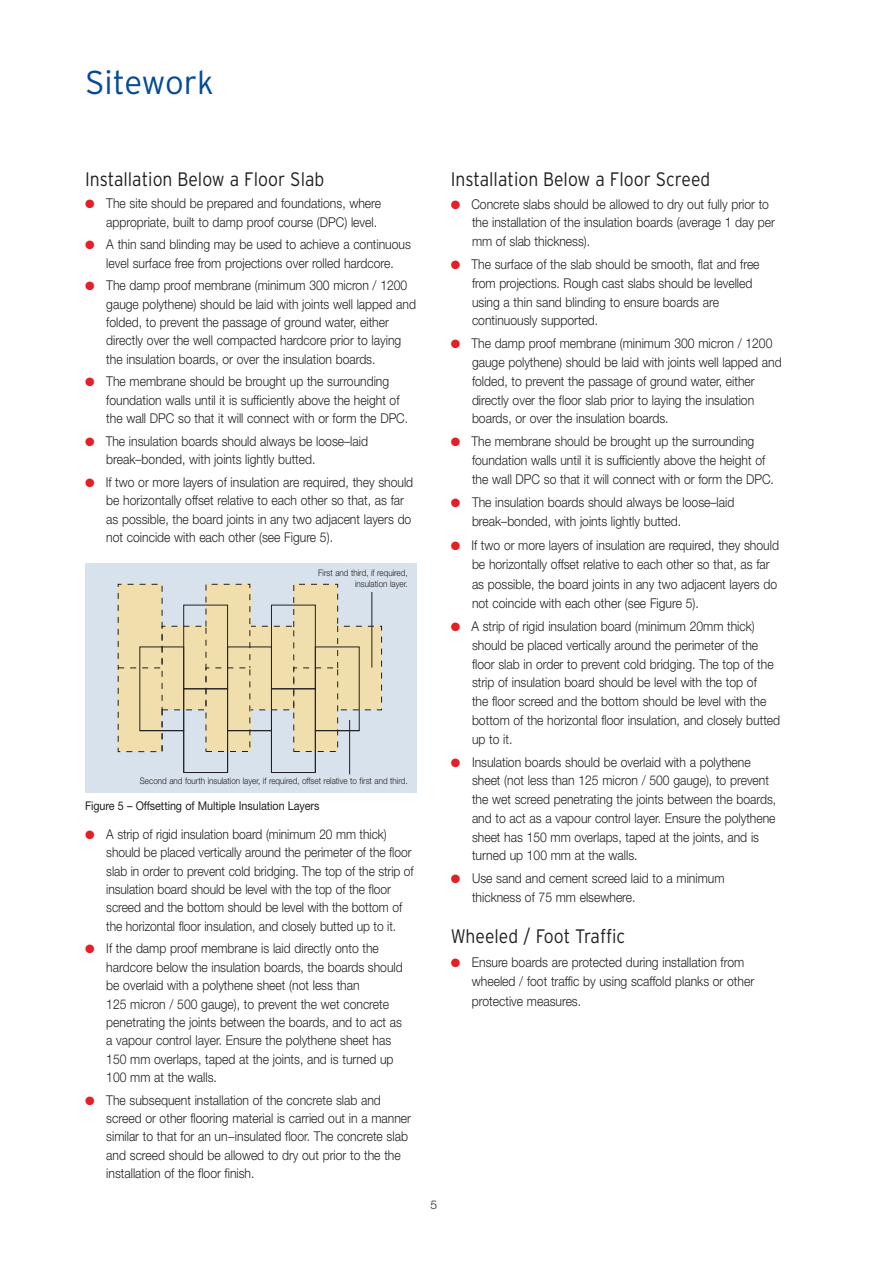
<style>
.page{position:relative;width:893px;height:1263px;background:#fff}
.page>*{position:absolute;margin:0;border:0;box-sizing:border-box;transform-origin:0 0}
.t1{font:300 33px "Interstate";color:#054a99}
.t2{font:300 19.5px "Interstate";color:#231f20;scale:.9 1}
.t3{font:300 13.5px/18.8px "Helvetica Neue";color:#231f20;scale:.9 1}
.t4{font:300 13.5px/18.3px "Helvetica Neue";color:#231f20;scale:.89 1}
.t5{font:12px "Helvetica Neue";letter-spacing:-.005em;color:#231f20;scale:.9 1}
.t6{font:300 12px "Helvetica Neue";color:#231f20}
.t7{font:300 9px/10.5px "Helvetica Neue";color:#231f20;text-align:right;scale:.9 1}
.s1{color:#e41f25}
</style>
<div class="page">
<div style="left:85px;top:563px;width:332px;height:230px;background:#d8e2ed"></div>
<div style="left:293px;top:584px;width:45px;height:168px;background:#f0dfad"></div>
<svg style="left:337px;top:625px;width:45px;height:86px"></svg>
<div style="left:250px;top:626px;width:44px;height:84px;background:#f0dfad"></div>
<div style="left:206px;top:584px;width:44px;height:168px;background:#f0dfad"></div>
<div style="left:118px;top:584px;width:44px;height:168px;background:#f0dfad"></div>
<div style="left:162px;top:626px;width:44px;height:84px;background:#f0dfad"></div>
<div style="left:162px;top:626px;width:44px;height:84px;border:1px dashed #231f20"></div>
<svg style="left:205px;top:583px;width:46px;height:86px"></svg>
<div style="left:293px;top:667px;width:45px;height:85px;border:1px dashed #231f20"></div>
<div style="left:293px;top:584px;width:45px;height:43px;border:1px dashed #231f20"></div>
<div style="left:183px;top:688px;width:45px;height:85px;border:1px solid #231f20"></div>
<div style="left:271px;top:688px;width:45px;height:85px;border:1px solid #231f20"></div>
<div style="left:315px;top:646px;width:45px;height:85px;border:1px solid #231f20"></div>
<div style="left:183px;top:605px;width:45px;height:84px;border:1px solid #231f20"></div>
<div style="left:271px;top:605px;width:45px;height:84px;border:1px solid #231f20"></div>
<div style="left:227px;top:730px;width:45px;height:43px;border:1px solid #231f20"></div>
<svg style="left:315px;top:730px;width:45px;height:43px"></svg>
<svg style="left:117px;top:667px;width:67px;height:106px"></svg>
<hr style="left:372px;top:592px;width:1px;height:76px;background:#231f20">
<hr style="left:349px;top:720px;width:1px;height:54px;background:#231f20">
<h1 class="t1" style="left:85px;top:64px;width:130px">Sitework</h1>
<h2 class="t2" style="left:85px;top:168px;width:267px">Installation Below a Floor Slab</h2>
<p class="t3" style="left:85px;top:196px;width:331px;line-height:18.3px;text-align:right"><span class="s1">●</span> The site should be prepared and foundations, where appropriate, built to damp proof course (DPC) level.</p>
<p class="t3" style="left:85px;top:237px;width:364px;line-height:18.3px;text-align:center"><span class="s1">●</span> A thin sand blinding may be used to achieve a continuous level surface free from projections over rolled hardcore.</p>
<p class="t3" style="left:106px;top:278px;width:346px;line-height:18.3px;text-indent:-21px"><span class="s1">●</span> The damp proof membrane (minimum 300 micron / 1200 gauge polythene) should be laid with joints well lapped and folded, to prevent the passage of ground water, either directly over the well compacted hardcore prior to laying the insulation boards, or over the insulation boards.</p>
<p class="t3" style="left:106px;top:374px;width:337px;line-height:18.3px;text-indent:-21px"><span class="s1">●</span> The membrane should be brought up the surrounding foundation walls until it is sufficiently above the height of the wall DPC so that it will connect with or form the DPC.</p>
<p class="t3" style="left:106px;top:433px;width:292px;line-height:18.3px;text-indent:-21px"><span class="s1">●</span> The insulation boards should always be loose–laid break–bonded, with joints lightly butted.</p>
<p class="t3" style="left:106px;top:474px;width:343px;line-height:18.3px;text-indent:-21px"><span class="s1">●</span> If two or more layers of insulation are required, they should be horizontally offset relative to each other so that, as far as possible, the board joints in any two adjacent layers do not coincide with each other (see Figure 5).</p>
<p class="t7" style="left:318px;top:569px;width:101px">First and third, if required, insulation layer.</p>
<p class="t7" style="left:140px;top:776px;width:299px">Second and fourth insulation layer, if required, offset relative to first and third.</p>
<p class="t5" style="left:85px;top:801px;width:262px">Figure 5 – Offsetting of Multiple Insulation Layers</p>
<p class="t4" style="left:106px;top:826px;width:347px;text-indent:-21px"><span class="s1">●</span> A strip of rigid insulation board (minimum 20 mm thick) should be placed vertically around the perimeter of the floor slab in order to prevent cold bridging. The top of the strip of insulation board should be level with the top of the floor screed and the bottom should be level with the bottom of the horizontal floor insulation, and closely butted up to it.</p>
<p class="t3" style="left:106px;top:941px;width:331px;line-height:18.3px;text-indent:-21px"><span class="s1">●</span> If the damp proof membrane is laid directly onto the hardcore below the insulation boards, the boards should be overlaid with a polythene sheet (not less than<br>125 micron / 500 gauge), to prevent the wet concrete penetrating the joints between the boards, and to act as a vapour control layer. Ensure the polythene sheet has 150 mm overlaps, taped at the joints, and is turned up 100 mm at the walls.</p>
<p class="t3" style="left:106px;top:1092px;width:340px;line-height:18.3px;text-indent:-21px"><span class="s1">●</span> The subsequent installation of the concrete slab and screed or other flooring material is carried out in a manner similar to that for an un−insulated floor. The concrete slab and screed should be allowed to dry out prior to the the installation of the floor finish.</p>
<h2 class="t2" style="left:451px;top:168px;width:290px">Installation Below a Floor Screed</h2>
<p class="t3" style="left:472px;top:196px;width:338px;text-indent:-21px"><span class="s1">●</span> Concrete slabs should be allowed to dry out fully prior to the installation of the insulation boards (average 1 day per mm of slab thickness).</p>
<p class="t3" style="left:472px;top:256px;width:321px;text-indent:-21px"><span class="s1">●</span> The surface of the slab should be smooth, flat and free from projections. Rough cast slabs should be levelled using a thin sand blinding to ensure boards are continuously supported.</p>
<p class="t3" style="left:472px;top:336px;width:346px;text-indent:-21px"><span class="s1">●</span> The damp proof membrane (minimum 300 micron / 1200 gauge polythene) should be laid with joints well lapped and folded, to prevent the passage of ground water, either directly over the floor slab prior to laying the insulation boards, or over the insulation boards.</p>
<p class="t3" style="left:472px;top:434px;width:337px;text-indent:-21px"><span class="s1">●</span> The membrane should be brought up the surrounding foundation walls until it is sufficiently above the height of the wall DPC so that it will connect with or form the DPC.</p>
<p class="t3" style="left:472px;top:494px;width:293px;text-indent:-21px"><span class="s1">●</span> The insulation boards should always be loose–laid break–bonded, with joints lightly butted.</p>
<p class="t3" style="left:472px;top:536px;width:343px;line-height:19.5px;text-indent:-21px"><span class="s1">●</span> If two or more layers of insulation are required, they should be horizontally offset relative to each other so that, as far as possible, the board joints in any two adjacent layers do not coincide with each other (see Figure 5).</p>
<p class="t3" style="left:472px;top:618px;width:344px;text-indent:-21px"><span class="s1">●</span> A strip of rigid insulation board (minimum 20mm thick) should be placed vertically around the perimeter of the floor slab in order to prevent cold bridging. The top of the strip of insulation board should be level with the top of<br>the floor screed and the bottom should be level with the bottom of the horizontal floor insulation, and closely butted up to it.</p>
<p class="t3" style="left:472px;top:754px;width:340px;text-indent:-21px"><span class="s1">●</span> Insulation boards should be overlaid with a polythene sheet (not less than 125 micron / 500 gauge), to prevent the wet screed penetrating the joints between the boards, and to act as a vapour control layer. Ensure the polythene sheet has 150 mm overlaps, taped at the joints, and is turned up 100 mm at the walls.</p>
<p class="t3" style="left:472px;top:870px;width:282px;text-indent:-21px"><span class="s1">●</span> Use sand and cement screed laid to a minimum thickness of 75 mm elsewhere.</p>
<h2 class="t2" style="left:451px;top:925px;width:195px">Wheeled / Foot Traffic</h2>
<p class="t3" style="left:472px;top:953px;width:315px;line-height:19.5px;text-indent:-21px"><span class="s1">●</span> Ensure boards are protected during installation from wheeled / foot traffic by using scaffold planks or other protective measures.</p>
<p class="t6" style="left:430px;top:1201px;width:8px">5</p>
</div>
